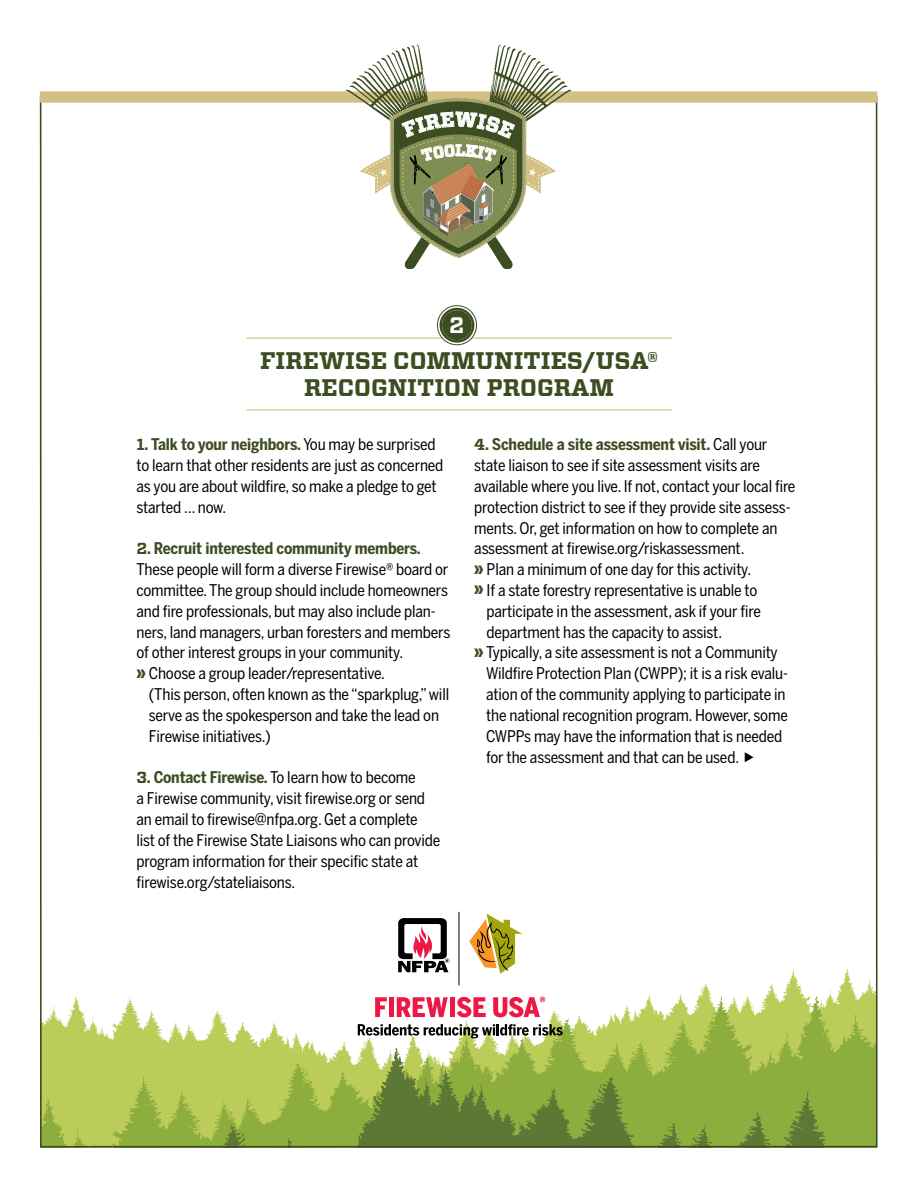
<style>
.page{position:relative;width:918px;height:1188px;background:#fff}
.page>*{position:absolute;margin:0;border:0;box-sizing:border-box;transform-origin:0 0}
.t1{font:700 24px/26.4px "Vitesse";color:#3d4d22;text-align:center}
.t2{font:700 22.5px "Vitesse";color:#fff}
.t3{font:16.05px/20.9px "Benton Sans Condensed";letter-spacing:-.01em;color:#000}
.t4{font:700 16.05px "Benton Sans Condensed";letter-spacing:-.01em;color:#3d4d22}
.s1{font-family:"Vitesse";font-weight:700;color:#3d4d22}
.s2{font-weight:700;color:#3d4d22}
.s3{font-weight:900;color:#3d4d22}
.s4{font-family:"Vitesse"}
.s5{font-weight:400;color:#000}
</style>
<div class="page">
<svg style="left:398px;top:968px;width:477px;height:27px"></svg>
<svg style="left:43px;top:995px;width:832px;height:52px"></svg>
<svg style="left:43px;top:1047px;width:832px;height:98px;background:#96b048"></svg>
<div style="left:40px;top:91px;width:837px;height:12px;background:#d2c084"></div>
<hr style="left:247px;top:337px;width:425px;height:2px;background:#d2c084">
<hr style="left:247px;top:409px;width:425px;height:2px;background:#d2c084">
<div style="left:440px;top:308px;width:34px;height:35px;background:#3d4d22;border-radius:50%"></div>
<div style="left:437px;top:305px;width:40px;height:40px;border:5px solid #fff;border-radius:50%"></div>
<div style="left:437px;top:305px;width:40px;height:40px;border:1px solid #3d4d22;border-radius:50%"></div>
<div style="left:440px;top:308px;width:34px;height:35px;border:3px solid #3d4d22;border-radius:50%"></div>
<svg style="left:469px;top:914px;width:53px;height:60px"></svg>
<svg style="left:398px;top:918px;width:51px;height:54px"></svg>
<hr style="left:459px;top:912px;width:1px;height:73px;background:#000">
<svg style="left:375px;top:997px;width:12px;height:20px"></svg>
<div style="left:389px;top:997px;width:5px;height:20px;background:#ed1944"></div>
<svg style="left:397px;top:997px;width:51px;height:20px"></svg>
<div style="left:450px;top:997px;width:5px;height:20px;background:#ed1944"></div>
<svg style="left:457px;top:997px;width:29px;height:20px"></svg>
<svg style="left:493px;top:997px;width:52px;height:20px"></svg>
<svg style="left:358px;top:1024px;width:205px;height:14px"></svg>
<svg style="left:346px;top:45px;width:225px;height:224px"></svg>
<h2 class="t2" style="left:449px;top:310px;width:17px">2</h2>
<h1 class="t1" style="left:260px;top:348px;width:399px">FIREWISE COMMUNITIES/USA®<br>RECOGNITION PROGRAM</h1>
<p class="t3" style="left:136px;top:434px;width:308px"><span class="s1">1.</span> <span class="s2">Talk to your neighbors.</span> You may be surprised to learn that other residents are just as concerned as you are about wildfire, so make a pledge to get started … now.</p>
<p class="t3" style="left:136px;top:538px;width:315px"><span class="s1">2.</span> <span class="s2">Recruit interested community members.<br></span>These people will form a diverse Firewise® board or committee. The group should include homeowners and fire professionals, but may also include plan&shy;ners, land managers, urban foresters and members of other interest groups in your community.<br><span class="s3">»</span> Choose a group leader/representative.</p>
<p class="t3" style="left:149px;top:684px;width:302px">(This person, often known as the “sparkplug,” will serve as the spokesperson and take the lead on<br>Firewise initiatives.)</p>
<p class="t3" style="left:136px;top:767px;width:305px"><span class="s1">3.</span> <span class="s2">Contact Firewise.</span> To learn how to become<br>a Firewise community, visit firewise.org or send an email to firewise@nfpa.org. Get a complete list of the Firewise State Liaisons who can provide program information for their specific state at firewise.org/stateliaisons.</p>
<p class="t4" style="left:474px;top:434px;width:295px"><span class="s4">4.</span> Schedule a site assessment visit. <span class="s5">Call your</span></p>
<p class="t3" style="left:474px;top:455px;width:287px">state liaison to see if site assessment visits are</p>
<p class="t3" style="left:474px;top:476px;width:323px">available where you live. If not, contact your local fire</p>
<p class="t3" style="left:474px;top:496px;width:318px">protection district to see if they provide site assess-</p>
<p class="t3" style="left:474px;top:517px;width:305px">ments. Or, get information on how to complete an</p>
<p class="t3" style="left:474px;top:538px;width:272px">assessment at firewise.org/riskassessment.</p>
<p class="t3" style="left:474px;top:559px;width:279px"><span class="s3">»</span> Plan a minimum of one day for this activity.</p>
<p class="t3" style="left:474px;top:580px;width:285px"><span class="s3">»</span> If a state forestry representative is unable to</p>
<p class="t3" style="left:487px;top:601px;width:276px">participate in the assessment, ask if your fire</p>
<p class="t3" style="left:487px;top:621px;width:237px">department has the capacity to assist.</p>
<p class="t3" style="left:474px;top:642px;width:305px"><span class="s3">»</span> Typically, a site assessment is not a Community</p>
<p class="t3" style="left:486px;top:663px;width:303px">Wildfire Protection Plan (CWPP); it is a risk evalu-</p>
<p class="t3" style="left:486px;top:684px;width:301px">ation of the community applying to participate in</p>
<p class="t3" style="left:486px;top:705px;width:303px">the national recognition program. However, some</p>
<p class="t3" style="left:486px;top:725px;width:298px">CWPPs may have the information that is needed</p>
<p class="t3" style="left:486px;top:746px;width:254px">for the assessment and that can be used.</p>
</div>
